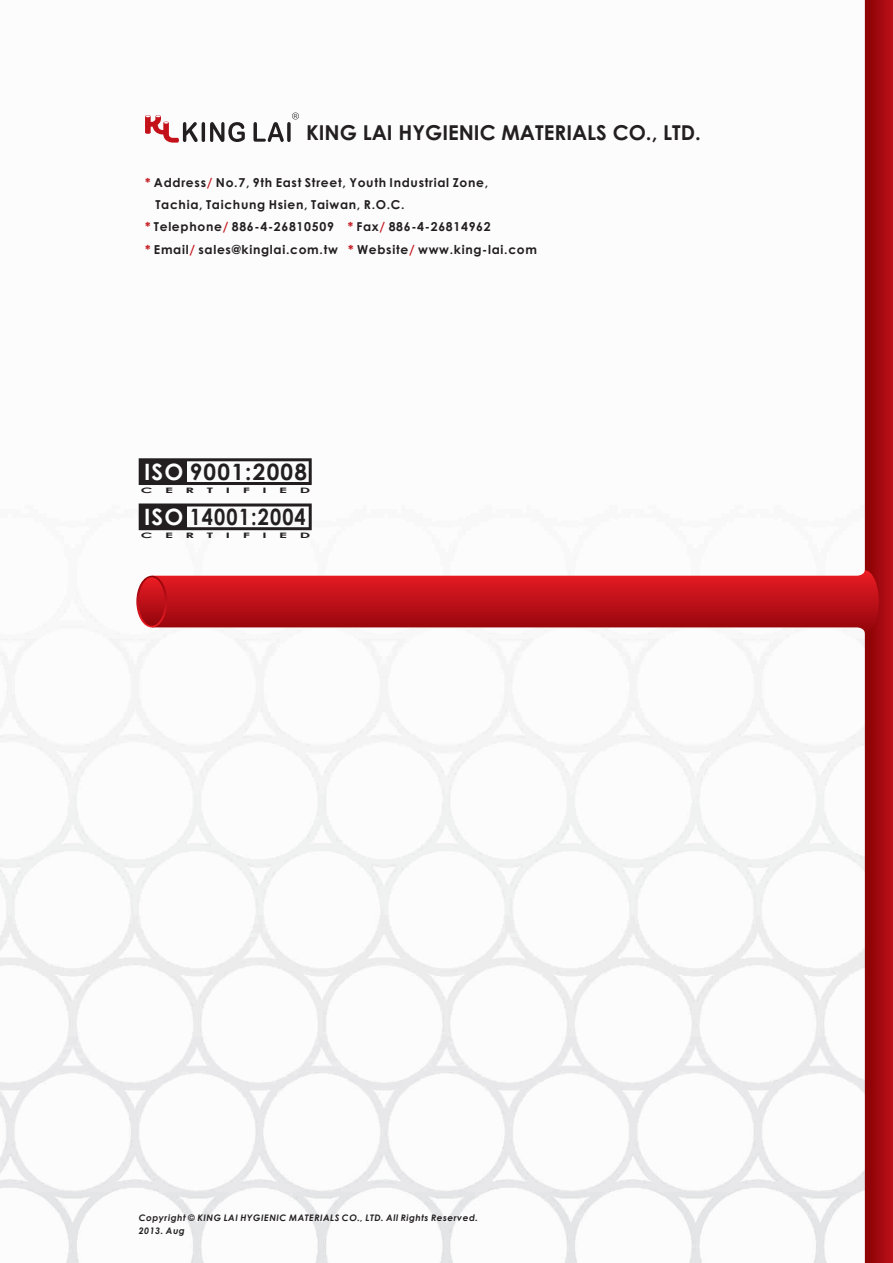
<style>
.page{position:relative;width:893px;height:1263px;background:#fff}
.page>*{position:absolute;margin:0;border:0;box-sizing:border-box;transform-origin:0 0}
.t1{font:700 22.5px "Century Gothic";letter-spacing:.055em;color:#231f20;scale:.88 1}
.t2{font:700 22.5px "Century Gothic";letter-spacing:.055em;color:#231f20}
.t3{font:700 20.55px "Century Gothic";color:#231f20}
.t4{font:700 12.3px "Century Gothic";letter-spacing:.055em;color:#231f20}
.t5{font:700 12.3px "Century Gothic";color:#c4121a}
.t6{font:italic 700 9px "Century Gothic";letter-spacing:.055em;color:#231f20}
.t7{font:700 7.5px "Century Gothic";color:#231f20;scale:2 1}
.t8{font:5.1px "Arial";color:#231f20}
.s1{color:#c4121a}
.s2{color:#fff}
</style>
<div class="page">
<img style="left:0;top:0;width:865px;height:1263px">
<svg style="left:865px;top:0;width:28px;height:1263px;background:#a1080e"></svg>
<svg style="left:152px;top:570px;width:727px;height:63px"></svg>
<svg style="left:136px;top:576px;width:31px;height:51px"></svg>
<div style="left:139px;top:577px;width:26px;height:49px;background:linear-gradient(to bottom,#e71c23,#96050c);border-radius:50%"></div>
<svg style="left:139px;top:503px;width:173px;height:27px"></svg>
<svg style="left:139px;top:458px;width:173px;height:27px"></svg>
<svg style="left:145px;top:113px;width:154px;height:30px"></svg>
<p class="t8" style="left:294px;top:114px;width:5px">R</p>
<h2 class="t3" style="left:306px;top:125px;width:396px">KING LAI HYGIENIC MATERIALS CO., LTD.</h2>
<p class="t4" style="left:145px;top:177px;width:345px"><span class="s1">*</span> Address No.7, 9th East Street, Youth Industrial Zone,</p>
<p class="t4" style="left:155px;top:200px;width:251px">Tachia, Taichung Hsien, Taiwan, R.O.C.</p>
<p class="t4" style="left:145px;top:222px;width:190px"><span class="s1">*</span> Telephone 886-4-26810509</p>
<p class="t4" style="left:357px;top:222px;width:136px">Fax 886-4-26814962</p>
<p class="t4" style="left:145px;top:245px;width:194px"><span class="s1">*</span> Email sales@kinglai.com.tw</p>
<p class="t4" style="left:348px;top:245px;width:190px"><span class="s1">*</span> Website www.king-lai.com</p>
<p class="t5" style="left:207px;top:177px;width:7px">/</p>
<p class="t5" style="left:223px;top:222px;width:7px">/</p>
<p class="t5" style="left:348px;top:222px;width:39px">* /</p>
<p class="t5" style="left:189px;top:245px;width:7px">/</p>
<p class="t5" style="left:409px;top:245px;width:7px">/</p>
<h1 class="t2" style="left:144px;top:463px;width:165px"><span class="s2">ISO</span> 9001:2008</h1>
<p class="t7" style="left:141px;top:487px;width:7px">C</p>
<p class="t7" style="left:165px;top:487px;width:5px">E</p>
<p class="t7" style="left:186px;top:487px;width:6px">R</p>
<p class="t7" style="left:207px;top:487px;width:5px">T</p>
<p class="t7" style="left:226px;top:487px;width:4px">I</p>
<p class="t7" style="left:243px;top:487px;width:5px">F</p>
<p class="t7" style="left:262px;top:487px;width:4px">I</p>
<p class="t7" style="left:279px;top:487px;width:5px">E</p>
<p class="t7" style="left:300px;top:487px;width:7px">D</p>
<h1 class="t1" style="left:144px;top:508px;width:185px"><span class="s2">ISO</span> 14001:2004</h1>
<p class="t7" style="left:141px;top:532px;width:7px">C</p>
<p class="t7" style="left:165px;top:532px;width:5px">E</p>
<p class="t7" style="left:186px;top:532px;width:6px">R</p>
<p class="t7" style="left:207px;top:532px;width:5px">T</p>
<p class="t7" style="left:226px;top:532px;width:4px">I</p>
<p class="t7" style="left:243px;top:532px;width:5px">F</p>
<p class="t7" style="left:262px;top:532px;width:4px">I</p>
<p class="t7" style="left:279px;top:532px;width:5px">E</p>
<p class="t7" style="left:300px;top:532px;width:7px">D</p>
<p class="t6" style="left:139px;top:1214px;width:341px">Copyright © KING LAI HYGIENIC MATERIALS CO., LTD. All Rights Reserved.</p>
<p class="t6" style="left:139px;top:1228px;width:48px">2013. Aug</p>
</div>
